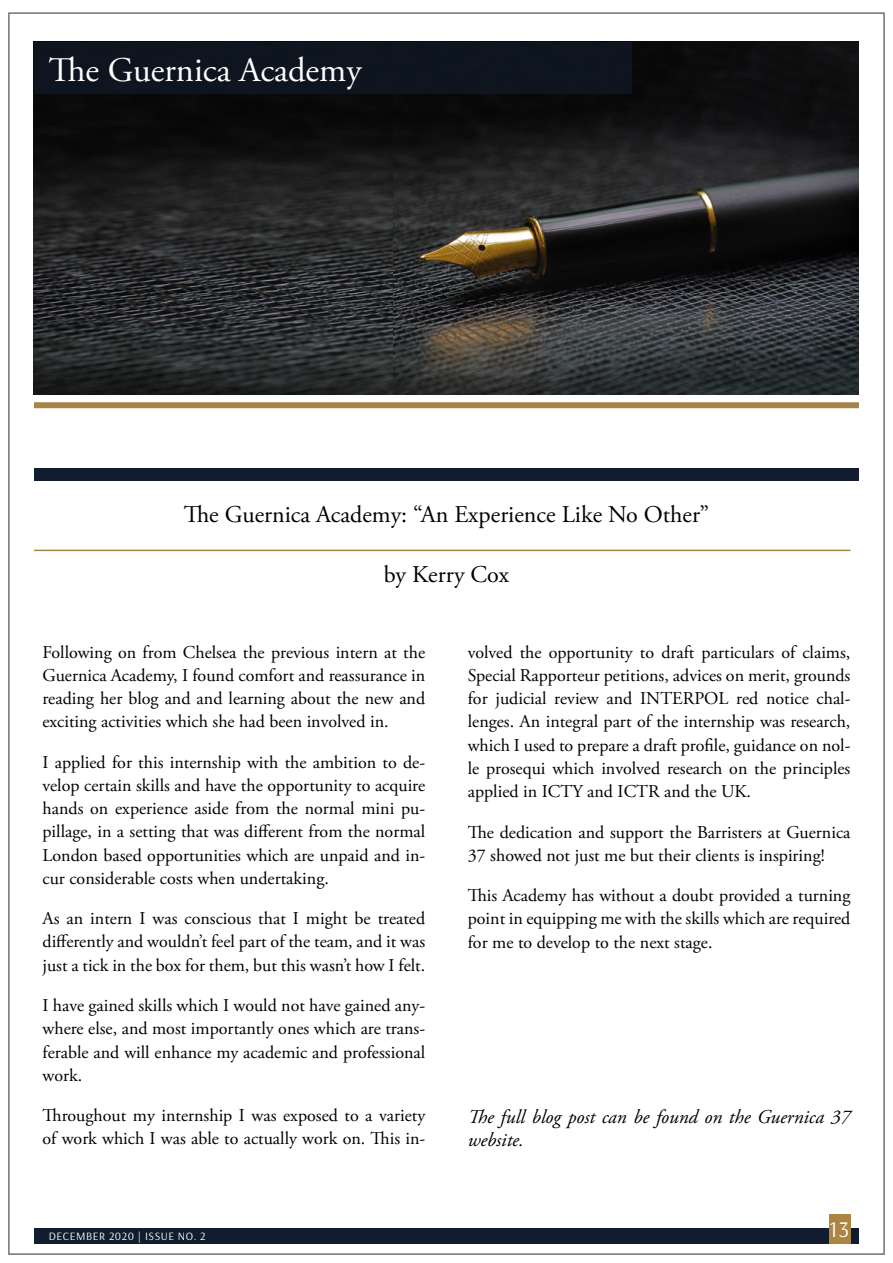
<style>
.page{position:relative;width:893px;height:1263px;background:#fff}
.page>*{position:absolute;margin:0;border:0;box-sizing:border-box;transform-origin:0 0}
.t1{font:34.5px "Adobe Garamond Pro";color:#fff}
.t2{font:24px "Adobe Garamond Pro";color:#000}
.t3{font:22.5px "Arsenal";color:#fff}
.t4{font:italic 19.5px/23.2px "Adobe Garamond Pro";color:#000}
.t5{font:18px/23.2px "Adobe Garamond Pro";color:#000;text-align:justify}
.t6{font:11.25px "Arsenal";letter-spacing:.05em;color:#fff}
</style>
<div class="page">
<div style="left:34px;top:1228px;width:825px;height:16px;background:#111d2f"></div>
<div style="left:829px;top:1214px;width:21px;height:30px;background:#ab8542"></div>
<img style="left:33px;top:41px;width:361px;height:353px">
<img style="left:394px;top:41px;width:465px;height:353px">
<div style="left:34px;top:43px;width:597px;height:51px;background:#0d151f"></div>
<div style="left:34px;top:402px;width:825px;height:6px;background:#a5854a"></div>
<hr style="left:34px;top:550px;width:816px;height:1px;background:#a5854a">
<div style="left:34px;top:468px;width:825px;height:12px;background:#111d2f"></div>
<h1 class="t1" style="left:49px;top:50px;width:314px">The Guernica Academy</h1>
<h2 class="t2" style="left:184px;top:500px;width:527px">The Guernica Academy: “An Experience Like No Other”</h2>
<h2 class="t2" style="left:384px;top:560px;width:127px">by Kerry Cox</h2>
<p class="t5" style="left:43px;top:641px;width:384px">Following on from Chelsea the previous intern at the Guernica Academy, I found comfort and reassurance in reading her blog and and learning about the new and exciting activities which she had been involved in.</p>
<p class="t5" style="left:43px;top:751px;width:384px">I applied for this internship with the ambition to de&shy;velop certain skills and have the opportunity to acquire hands on experience aside from the normal mini pu&shy;pillage, in a setting that was different from the normal London based opportunities which are unpaid and in&shy;cur considerable costs when undertaking.</p>
<p class="t5" style="left:43px;top:907px;width:384px">As an intern I was conscious that I might be treated differently and wouldn’t feel part of the team, and it was just a tick in the box for them, but this wasn’t how I felt.</p>
<p class="t5" style="left:43px;top:994px;width:384px">I have gained skills which I would not have gained any&shy;where else, and most importantly ones which are trans&shy;ferable and will enhance my academic and professional work.</p>
<p class="t5" style="left:43px;top:1104px;width:384px">Throughout my internship I was exposed to a variety of work which I was able to actually work on. This in-</p>
<p class="t6" style="left:49px;top:1229px;width:158px">DECEMBER 2020 | ISSUE NO. 2</p>
<p class="t5" style="left:468px;top:641px;width:384px">volved the opportunity to draft particulars of claims, Special Rapporteur petitions, advices on merit, grounds for judicial review and INTERPOL red notice chal&shy;lenges. An integral part of the internship was research, which I used to prepare a draft profile, guidance on nol&shy;le prosequi which involved research on the principles applied in ICTY and ICTR and the UK.</p>
<p class="t5" style="left:468px;top:821px;width:384px">The dedication and support the Barristers at Guernica<br>37 showed not just me but their clients is inspiring!</p>
<p class="t5" style="left:468px;top:884px;width:384px">This Academy has without a doubt provided a turning point in equipping me with the skills which are required for me to develop to the next stage.</p>
<p class="t4" style="left:468px;top:1106px;width:384px">The full blog post can be found on the Guernica 37 website.</p>
<p class="t3" style="left:829px;top:1215px;width:22px">13</p>
</div>
